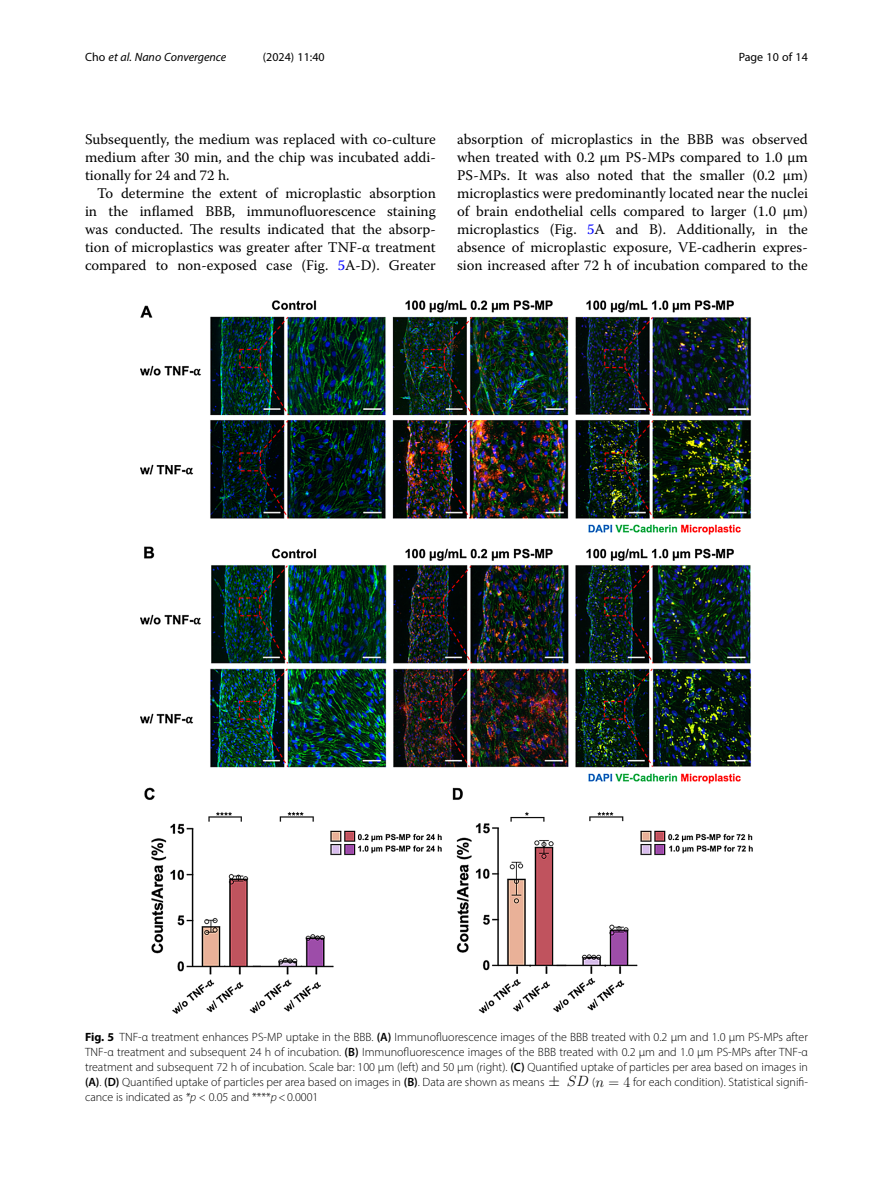
<style>
.page{position:relative;width:893px;height:1191px;background:#fff}
.page>*{position:absolute;margin:0;border:0;box-sizing:border-box;transform-origin:0 0}
.t1{font:14.85px "CMMI12";color:#000}
.t2{font:14.85px "CMR17";color:#000}
.Body_Text_Indent{font:14.7px/18px "Warnock Pro";color:#000;text-align:justify}
.Figure_Caption{font:300 12px/15px "Myriad Pro";color:#000;text-align:justify}
.t3{font:italic 12px "Myriad Pro";color:#000}
.t4{font:12px "Myriad Pro";color:#000}
.s1{font-style:normal}
.s2{color:#00f}
.s3{font-weight:700}
.s4{font-weight:600}
.s5{font-family:"CMSY10"}
.s6{font-family:"CMMI12"}
.s7{font-style:italic}
</style>
<div class="page">
<img style="left:140px;top:300px;width:613px;height:714px">
<p class="t3" style="left:85px;top:50px;width:143px"><span class="s1">Cho</span> et al. Nano Convergence</p>
<p class="t4" style="left:263px;top:50px;width:63px">(2024) 11:40</p>
<p class="t4" style="left:739px;top:50px;width:71px">Page 10 of 14</p>
<p class="Body_Text_Indent" style="left:85px;top:130px;width:352px">Subsequently, the medium was replaced with co-culture medium after 30 min, and the chip was incubated addi&shy;tionally for 24 and 72 h.</p>
<p class="Body_Text_Indent" style="left:85px;top:184px;width:352px;text-indent:12px">To determine the extent of microplastic absorption in the inflamed BBB, immunofluorescence staining was conducted. The results indicated that the absorp&shy;tion of microplastics was greater after TNF-α treatment compared to non-exposed case (Fig. <span class="s2">5</span>A-D). Greater</p>
<p class="Body_Text_Indent" style="left:457px;top:130px;width:352px">absorption of microplastics in the BBB was observed when treated with 0.2 μm PS-MPs compared to 1.0 μm PS-MPs. It was also noted that the smaller (0.2 μm) microplastics were predominantly located near the nuclei of brain endothelial cells compared to larger (1.0 μm) microplastics (Fig. <span class="s2">5</span>A and B). Additionally, in the absence of microplastic exposure, VE-cadherin expres&shy;sion increased after 72 h of incubation compared to the</p>
<p class="Figure_Caption" style="left:85px;top:1029px;width:724px"><span class="s3">Fig. 5</span> TNF-α treatment enhances PS-MP uptake in the BBB. <span class="s4">(A)</span> Immunofluorescence images of the BBB treated with 0.2 μm and 1.0 μm PS-MPs after TNF-α treatment and subsequent 24 h of incubation. <span class="s4">(B)</span> Immunofluorescence images of the BBB treated with 0.2 μm and 1.0 μm PS-MPs after TNF-α treatment and subsequent 72 h of incubation. Scale bar: 100 μm (left) and 50 μm (right). <span class="s4">(C)</span> Quantified uptake of particles per area based on images in <span class="s4">(A)</span>. <span class="s4">(D)</span> Quantified uptake of particles per area based on images in <span class="s4">(B)</span>. Data are shown as means</p>
<p class="t1" style="left:548px;top:1075px;width:42px"><span class="s5">±</span> SD</p>
<p class="Figure_Caption" style="left:592px;top:1074px;width:5px">(</p>
<p class="t2" style="left:596px;top:1075px;width:36px"><span class="s6">n</span>=4</p>
<p class="Figure_Caption" style="left:633px;top:1074px;width:176px">for each condition). Statistical signifi-</p>
<p class="Figure_Caption" style="left:85px;top:1089px;width:235px">cance is indicated as <span class="s7">*p</span> &lt; 0.05 and ****<span class="s7">p</span>&lt;0.0001</p>
</div>
